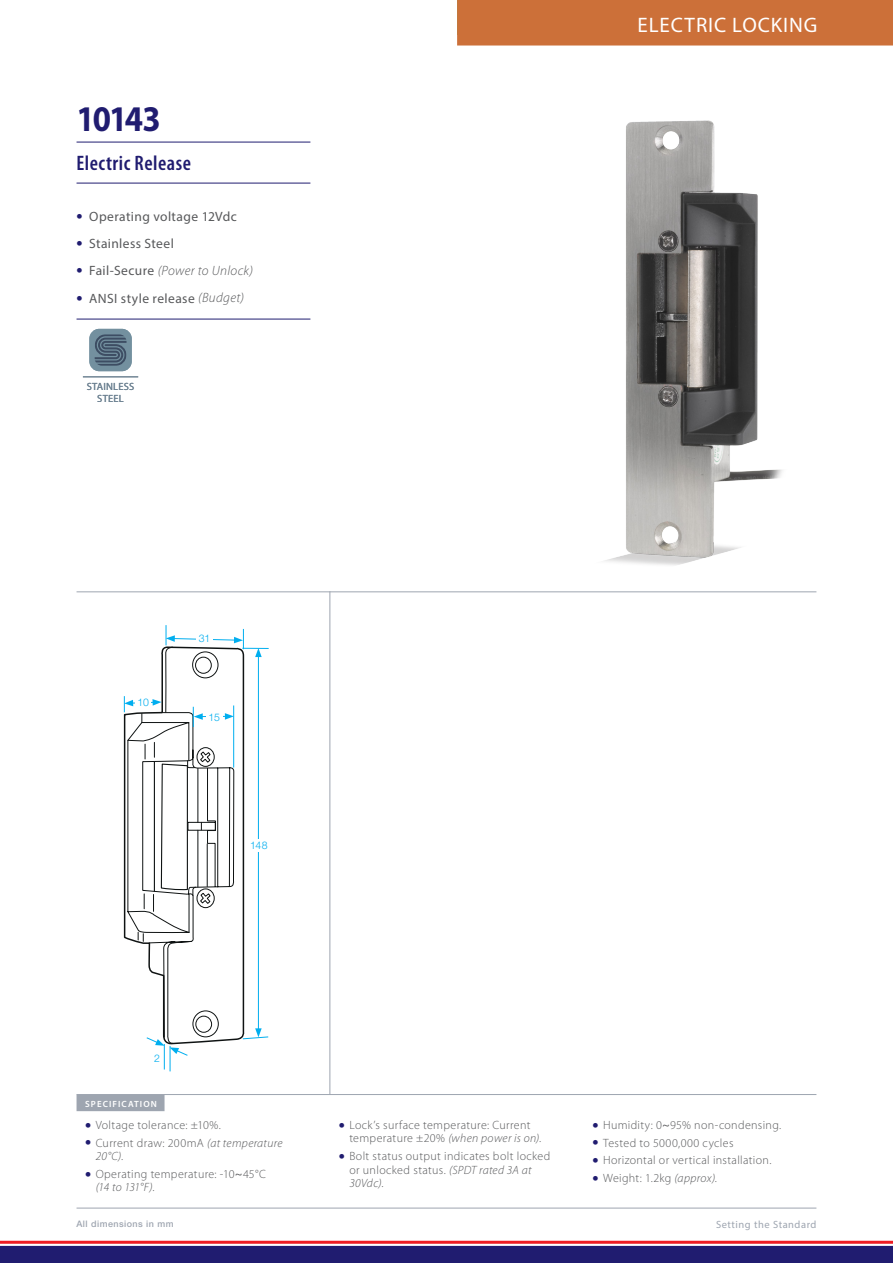
<style>
.page{position:relative;width:893px;height:1263px;background:#fff}
.page>*{position:absolute;margin:0;border:0;box-sizing:border-box;transform-origin:0 0}
.t1{font:700 36.3px "Myriad Pro";letter-spacing:-.06em;color:#201c70;scale:.91 1}
.t2{font:21px "Myriad Pro";letter-spacing:.045em;color:#fff}
.t3{font:600 condensed 21px "Myriad Pro";letter-spacing:.025em;color:#201c70}
.t4{font:13.5px "Myriad Pro";letter-spacing:.03em;color:#57585a}
.t5{font:italic 300 13.5px "Myriad Pro";letter-spacing:.02em;color:#57585a}
.t6{font:300 12px/13.5px "Myriad Pro";letter-spacing:.03em;color:#57585a}
.t7{font:italic 300 12px/13.5px "Myriad Pro";color:#57585a}
.t8{font:10.5px "Myriad Pro";letter-spacing:.05em;color:#9ea5b0}
.t9{font:10.5px/12px "Myriad Pro";letter-spacing:.02em;color:#6c8191;text-align:center}
.Diagrams_Numbers{font:300 10.5px "Helvetica Neue LT Std";letter-spacing:-.015em;color:#00aeef}
.t10{font:500 9px "Helvetica Neue LT Std";letter-spacing:.05em;color:#9ea5b0}
.SpecificationSubHead{font:600 9px "Myriad Pro";letter-spacing:.12em;color:#fff}
.s1{font-weight:700;font-size:18px;color:#201c70}
.s2{font-weight:700;font-style:normal;font-size:18px;color:#201c70}
.s3{font-weight:400;font-style:normal}
.s4{font-weight:300;font-style:italic}
.s5{font-style:normal}
.s6{font-weight:400}
.s7{font-style:italic}
</style>
<div class="page">
<hr style="left:0;top:1241px;width:893px;height:3px;background:#ee1d23">
<div style="left:0;top:1246px;width:893px;height:17px;background:#201c70"></div>
<hr style="left:77px;top:1208px;width:739px;height:1px;background:#9ea5b0">
<div style="left:457px;top:0;width:436px;height:46px;background:#cc7039"></div>
<hr style="left:77px;top:591px;width:739px;height:1px;background:#9ea5b0">
<hr style="left:329px;top:591px;width:1px;height:503px;background:#9ea5b0">
<svg style="left:124px;top:625px;width:145px;height:446px"></svg>
<img style="left:605px;top:120px;width:178px;height:445px">
<hr style="left:77px;top:142px;width:233px;height:1px;background:#201c70">
<hr style="left:77px;top:183px;width:233px;height:1px;background:#201c70">
<hr style="left:77px;top:319px;width:233px;height:1px;background:#201c70">
<div style="left:89px;top:329px;width:43px;height:42px;background:#73909f;border-radius:10px"></div>
<svg style="left:95px;top:334px;width:32px;height:32px"></svg>
<hr style="left:83px;top:377px;width:55px;height:1px;background:#6c8191">
<div style="left:77px;top:1095px;width:88px;height:16px;background:#9ea5b0"></div>
<hr style="left:77px;top:1094px;width:739px;height:1px;background:#9ea5b0">
<h1 class="t1" style="left:77px;top:95px;width:94px">10143</h1>
<h2 class="t3" style="left:77px;top:151px;width:116px">Electric Release</h2>
<p class="t4" style="left:77px;top:208px;width:162px"><span class="s1">•</span> Operating voltage 12Vdc</p>
<p class="t4" style="left:77px;top:235px;width:99px"><span class="s1">•</span> Stainless Steel</p>
<p class="t5" style="left:77px;top:262px;width:178px"><span class="s2">•</span> <span class="s3">Fail-Secure</span> (Power to Unlock)</p>
<p class="t4" style="left:77px;top:290px;width:169px"><span class="s1">•</span> ANSI style release <span class="s4">(Budget)</span></p>
<p class="t9" style="left:87px;top:380px;width:49px">STAINLESS<br>STEEL</p>
<h2 class="t2" style="left:637px;top:12px;width:166px">Electric Locking</h2>
<p class="Diagrams_Numbers" style="left:138px;top:696px;width:13px">10</p>
<p class="Diagrams_Numbers" style="left:199px;top:632px;width:13px">31</p>
<p class="Diagrams_Numbers" style="left:209px;top:710px;width:13px">15</p>
<p class="Diagrams_Numbers" style="left:250px;top:839px;width:19px">148</p>
<p class="Diagrams_Numbers" style="left:154px;top:1051px;width:7px">2</p>
<p class="SpecificationSubHead" style="left:85px;top:1098px;width:73px">SPECIFICATION</p>
<p class="t6" style="left:85px;top:1118px;width:137px"><span class="s1">•</span> Voltage tolerance: ±10%.</p>
<p class="t7" style="left:96px;top:1136px;width:188px;text-indent:-11px"><span class="s2">•</span> <span class="s5">Current draw: 200mA</span> (at temperature<br>20°C)<span class="s5">.</span></p>
<p class="t6" style="left:96px;top:1167px;width:172px;text-indent:-11px"><span class="s1">•</span> Operating temperature: -10<span class="s6">~</span>45°C <span class="s7">(14 to 131°F)</span>.</p>
<p class="t6" style="left:349px;top:1118px;width:193px;text-indent:-11px"><span class="s1">•</span> Lock’s surface temperature: Current temperature ±20% <span class="s7">(when power is on)</span>.</p>
<p class="t6" style="left:349px;top:1149px;width:203px;text-indent:-11px"><span class="s1">•</span> Bolt status output indicates bolt locked or unlocked status. <span class="s7">(SPDT rated 3A at<br>30Vdc)</span>.</p>
<p class="t6" style="left:592px;top:1118px;width:190px"><span class="s1">•</span> Humidity: 0<span class="s6">~</span>95% non-condensing.</p>
<p class="t6" style="left:592px;top:1136px;width:143px"><span class="s1">•</span> Tested to 5000,000 cycles</p>
<p class="t6" style="left:592px;top:1153px;width:181px"><span class="s1">•</span> Horizontal or vertical installation.</p>
<p class="t6" style="left:592px;top:1171px;width:126px"><span class="s1">•</span> Weight: 1.2kg <span class="s7">(approx)</span>.</p>
<p class="t10" style="left:77px;top:1218px;width:99px">All dimensions in mm</p>
<p class="t8" style="left:716px;top:1218px;width:102px">Setting the Standard</p>
</div>
